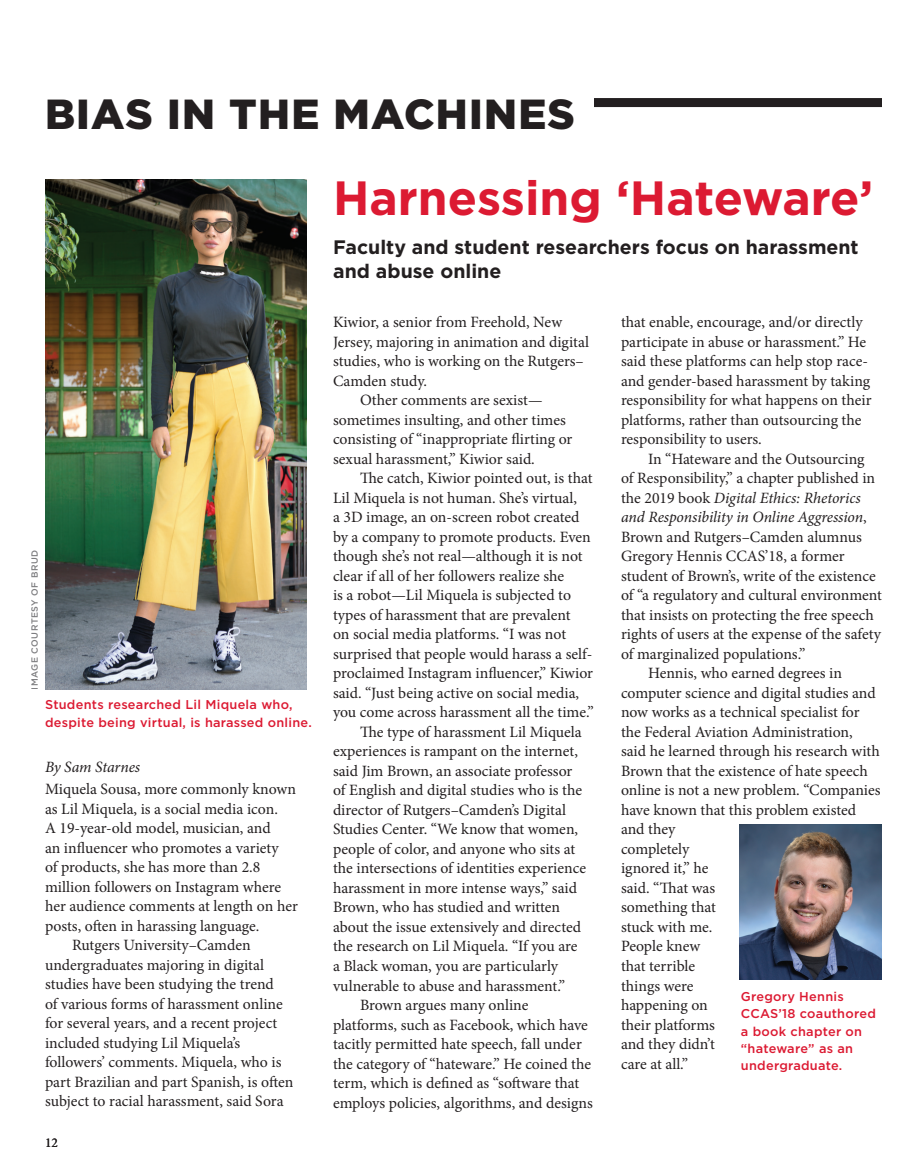
<style>
.page{position:relative;width:918px;height:1175px;background:#fff}
.page>*{position:absolute;margin:0;border:0;box-sizing:border-box;transform-origin:0 0}
.subhead{font:700 48px "Gotham";color:#dc1a32}
.text_indent{font:900 42px "Gotham";letter-spacing:.03em;color:#231f20}
.sidebar_text{font:700 19.5px/24px "Gotham";color:#231f20}
.text_indent-2{font:15.75px/19.5px "Minion Pro";letter-spacing:-.005em;color:#231f20}
.by_line{font:italic 15.75px "Minion Pro";letter-spacing:-.01em;color:#231f20}
.text_no_indent{font:13.5px "Minion Pro";color:#231f20}
.t1{font:500 12.75px/17.2px "Gotham";letter-spacing:.02em;color:#dc1a32}
.t2{font:500 9px "Gotham";letter-spacing:.05em;color:#636366}
.s1{font-style:italic}
</style>
<div class="page">
<div style="left:594px;top:98px;width:288px;height:9px;background:#231f20"></div>
<img style="left:45px;top:180px;width:261px;height:509px">
<img style="left:739px;top:824px;width:143px;height:155px">
<p class="text_indent" style="left:45px;top:90px;width:532px">BIAS IN THE MACHINES</p>
<p class="subhead" style="left:333px;top:170px;width:542px">Harnessing ‘Hateware’</p>
<p class="t2" style="left:29px;top:689px;width:141px;rotate:-90deg">IMAGE COURTESY OF BRUD</p>
<p class="t1" style="left:45px;top:696px;width:268px">Students researched Lil Miquela who, despite being virtual, is harassed online.</p>
<p class="by_line" style="left:45px;top:756px;width:97px">By Sam Starnes</p>
<p class="text_indent-2" style="left:45px;top:779px;width:254px">Miquela Sousa, more commonly known as Lil Miquela, is a social media icon.<br>A 19-year-old model, musician, and<br>an influencer who promotes a variety<br>of products, she has more than 2.8 million followers on Instagram where her audience comments at length on her posts, often in harassing language.</p>
<p class="text_indent-2" style="left:45px;top:935px;width:250px;text-indent:27px">Rutgers University–Camden undergraduates majoring in digital studies have been studying the trend<br>of various forms of harassment online for several years, and a recent project included studying Lil Miquela’s followers’ comments. Miquela, who is part Brazilian and part Spanish, is often subject to racial harassment, said Sora</p>
<p class="text_no_indent" style="left:45px;top:1133px;width:14px">12</p>
<p class="sidebar_text" style="left:333px;top:235px;width:527px">Faculty and student researchers focus on harassment and abuse online</p>
<p class="text_indent-2" style="left:333px;top:312px;width:258px">Kiwior, a senior from Freehold, New<br>Jersey, majoring in animation and digital studies, who is working on the Rutgers–<br>Camden study.</p>
<p class="text_indent-2" style="left:333px;top:390px;width:241px;text-indent:27px">Other comments are sexist— sometimes insulting, and other times consisting of “inappropriate flirting or sexual harassment,” Kiwior said.</p>
<p class="text_indent-2" style="left:333px;top:468px;width:262px;text-indent:27px">The catch, Kiwior pointed out, is that Lil Miquela is not human. She’s virtual,<br>a 3D image, an on-screen robot created by a company to promote products. Even though she’s not real—although it is not clear if all of her followers realize she<br>is a robot—Lil Miquela is subjected to types of harassment that are prevalent<br>on social media platforms. “I was not surprised that people would harass a self&shy;proclaimed Instagram influencer,” Kiwior said. “Just being active on social media, you come across harassment all the time.”</p>
<p class="text_indent-2" style="left:333px;top:722px;width:255px;text-indent:27px">The type of harassment Lil Miquela experiences is rampant on the internet, said Jim Brown, an associate professor of English and digital studies who is the director of Rutgers–Camden’s Digital Studies Center. “We know that women, people of color, and anyone who sits at the intersections of identities experience harassment in more intense ways,” said Brown, who has studied and written about the issue extensively and directed the research on Lil Miquela. “If you are a Black woman, you are particularly vulnerable to abuse and harassment.”</p>
<p class="text_indent-2" style="left:333px;top:995px;width:261px;text-indent:27px">Brown argues many online platforms, such as Facebook, which have tacitly permitted hate speech, fall under the category of “hateware.” He coined the term, which is defined as “software that employs policies, algorithms, and designs</p>
<p class="text_indent-2" style="left:621px;top:312px;width:252px">that enable, encourage, and/or directly participate in abuse or harassment.” He said these platforms can help stop race&shy;and gender-based harassment by taking responsibility for what happens on their platforms, rather than outsourcing the responsibility to users.</p>
<p class="text_indent-2" style="left:621px;top:449px;width:262px;text-indent:27px">In “Hateware and the Outsourcing<br>of Responsibility,” a chapter published in the 2019 book <span class="s1">Digital Ethics: Rhetorics and Responsibility in Online Aggression</span>, Brown and Rutgers–Camden alumnus Gregory Hennis CCAS’18, a former student of Brown’s, write of the existence of “a regulatory and cultural environment that insists on protecting the free speech rights of users at the expense of the safety of marginalized populations.”</p>
<p class="text_indent-2" style="left:621px;top:663px;width:261px;text-indent:27px">Hennis, who earned degrees in computer science and digital studies and now works as a technical specialist for the Federal Aviation Administration, said he learned through his research with<br>Brown that the existence of hate speech online is not a new problem. “Companies have known that this problem existed and they<br>completely<br>ignored it,” he<br>said. “That was<br>something that<br>stuck with me.<br>People knew<br>that terrible<br>things were<br>happening on<br>their platforms<br>and they didn’t<br>care at all.”</p>
<p class="t1" style="left:741px;top:987px;width:136px">Gregory Hennis<br>CCAS’18 coauthored a book chapter on “hateware” as an undergraduate.</p>
</div>
